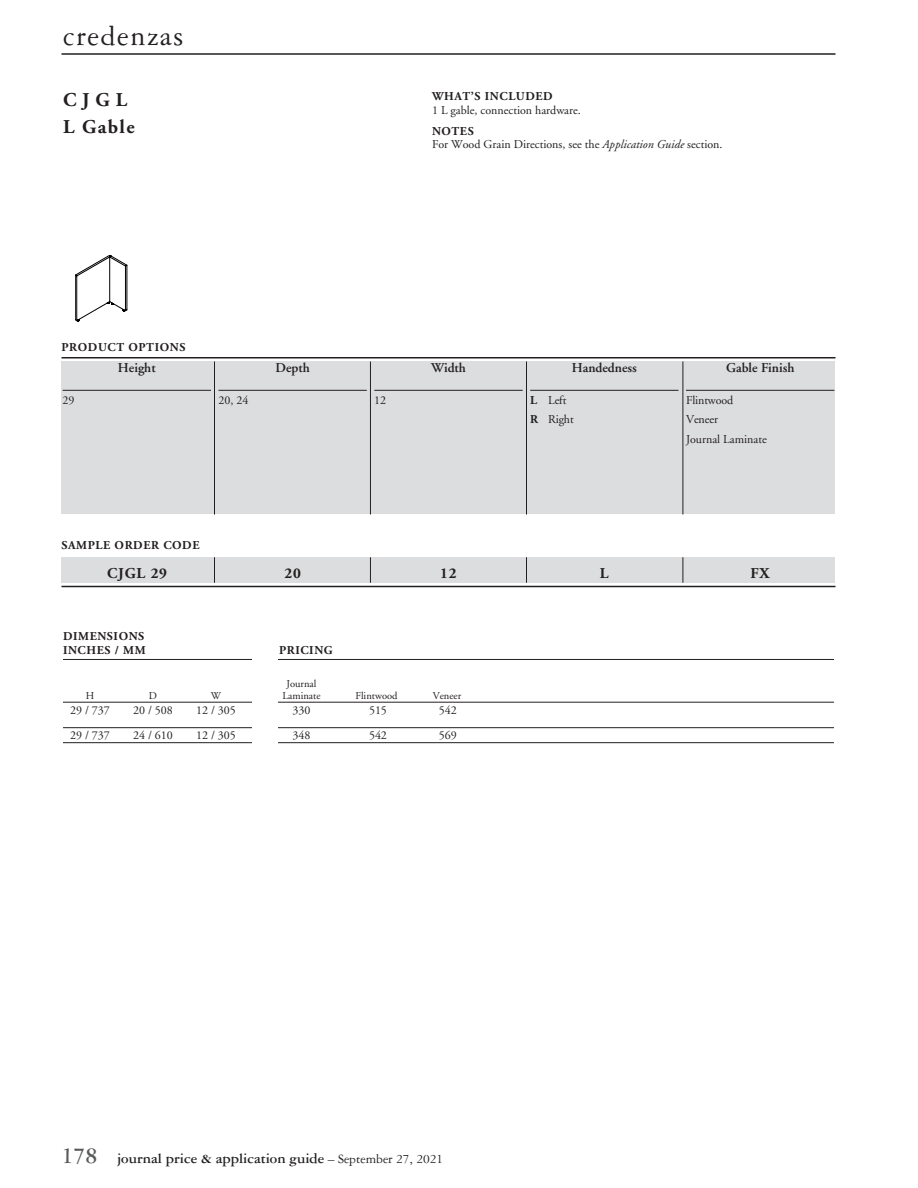
<style>
.page{position:relative;width:918px;height:1188px;background:#fff}
.page>*{position:absolute;margin:0;border:0;box-sizing:border-box;transform-origin:0 0}
.t1{font:30px "Garamond Three";letter-spacing:.05em;color:#231f20}
.t2{font:700 19.5px/27px "Adobe Garamond";letter-spacing:.07em;color:#231f20}
.t3{font:700 15px "Garamond Three";color:#231f20}
.t4{font:700 15px "Adobe Garamond";letter-spacing:.05em;color:#231f20}
.t5{font:600 13.5px "Adobe Garamond";color:#231f20}
.t6{font:12px/19.5px "Adobe Garamond";color:#231f20}
.t7{font:700 12px/13.5px "Adobe Garamond";letter-spacing:.05em;color:#231f20}
.t8{font:10.5px "Adobe Garamond";color:#231f20}
.s1{font-weight:700}
.s2{font-style:italic}
.s3{font-size:24px;color:#58595b}
.s4{font-weight:400;font-size:13.5px}
</style>
<div class="page">
<hr style="left:62px;top:53px;width:774px;height:2px;background:#231f20">
<svg style="left:75px;top:255px;width:52px;height:66px"></svg>
<div style="left:62px;top:362px;width:774px;height:152px;background:#dcddde"></div>
<hr style="left:63px;top:390px;width:148px;height:1px;background:#231f20">
<hr style="left:218px;top:390px;width:149px;height:1px;background:#231f20">
<hr style="left:374px;top:390px;width:149px;height:1px;background:#231f20">
<hr style="left:530px;top:390px;width:149px;height:1px;background:#231f20">
<hr style="left:686px;top:390px;width:148px;height:1px;background:#231f20">
<hr style="left:62px;top:357px;width:774px;height:1px;background:#231f20">
<hr style="left:214px;top:362px;width:1px;height:152px;background:#231f20">
<hr style="left:62px;top:586px;width:774px;height:1px;background:#231f20">
<div style="left:62px;top:557px;width:774px;height:26px;background:#dcddde"></div>
<svg style="left:214px;top:557px;width:1px;height:26px"></svg>
<hr style="left:370px;top:362px;width:1px;height:152px;background:#231f20">
<svg style="left:370px;top:557px;width:1px;height:26px"></svg>
<hr style="left:526px;top:362px;width:1px;height:152px;background:#231f20">
<svg style="left:526px;top:557px;width:1px;height:26px"></svg>
<hr style="left:683px;top:362px;width:1px;height:152px;background:#231f20">
<svg style="left:683px;top:557px;width:1px;height:26px"></svg>
<hr style="left:63px;top:659px;width:771px;height:1px;background:#231f20">
<hr style="left:63px;top:702px;width:771px;height:1px;background:#231f20">
<hr style="left:63px;top:727px;width:771px;height:1px;background:#231f20">
<hr style="left:63px;top:742px;width:771px;height:1px;background:#231f20">
<div style="left:252px;top:630px;width:26px;height:453px;background:#fff"></div>
<h1 class="t1" style="left:63px;top:20px;width:122px">credenzas</h1>
<h2 class="t2" style="left:63px;top:86px;width:73px">CJGL<br>L Gable</h2>
<p class="t7" style="left:432px;top:90px;width:122px">WHAT’S INCLUDED</p>
<p class="t6" style="left:432px;top:101px;width:149px">1 L gable, connection hardware.</p>
<p class="t6" style="left:432px;top:125px;width:290px;line-height:13.5px"><span class="s1">NOTES<br></span>For Wood Grain Directions, see the <span class="s2">Application Guide</span> section.</p>
<p class="t7" style="left:62px;top:340px;width:125px">PRODUCT OPTIONS</p>
<p class="t6" style="left:63px;top:391px;width:13px">29</p>
<p class="t5" style="left:118px;top:361px;width:39px">Height</p>
<p class="t6" style="left:218px;top:391px;width:31px">20, 24</p>
<p class="t5" style="left:275px;top:361px;width:36px">Depth</p>
<p class="t6" style="left:374px;top:391px;width:13px">12</p>
<p class="t5" style="left:431px;top:361px;width:36px">Width</p>
<p class="t5" style="left:572px;top:361px;width:67px">Handedness</p>
<p class="t6" style="left:530px;top:391px;width:45px"><span class="s1">L</span> Left<br><span class="s1">R</span> Right</p>
<p class="t5" style="left:726px;top:361px;width:70px">Gable Finish</p>
<p class="t6" style="left:686px;top:391px;width:82px">Flintwood<br>Veneer<br>Journal Laminate</p>
<p class="t7" style="left:62px;top:538px;width:140px">SAMPLE ORDER CODE</p>
<p class="t4" style="left:107px;top:565px;width:61px">CJGL 29</p>
<p class="t4" style="left:285px;top:565px;width:18px">20</p>
<p class="t4" style="left:440px;top:565px;width:18px">12</p>
<p class="t4" style="left:600px;top:565px;width:10px">L</p>
<p class="t4" style="left:750px;top:565px;width:20px">FX</p>
<p class="t7" style="left:63px;top:630px;width:84px">DIMENSIONS<br>INCHES / MM</p>
<p class="t7" style="left:279px;top:643px;width:55px">PRICING</p>
<p class="t8" style="left:287px;top:678px;width:31px">Journal</p>
<p class="t8" style="left:86px;top:690px;width:10px">H</p>
<p class="t8" style="left:149px;top:690px;width:10px">D</p>
<p class="t8" style="left:211px;top:690px;width:12px">W</p>
<p class="t8" style="left:282px;top:690px;width:40px">Laminate</p>
<p class="t8" style="left:355px;top:690px;width:44px">Flintwood</p>
<p class="t8" style="left:433px;top:690px;width:30px">Veneer</p>
<p class="t6" style="left:70px;top:701px;width:41px">29 / 737</p>
<p class="t6" style="left:133px;top:701px;width:41px">20 / 508</p>
<p class="t6" style="left:196px;top:701px;width:41px">12 / 305</p>
<p class="t6" style="left:293px;top:701px;width:19px">330</p>
<p class="t6" style="left:369px;top:701px;width:19px">515</p>
<p class="t6" style="left:439px;top:701px;width:19px">542</p>
<p class="t6" style="left:70px;top:726px;width:41px">29 / 737</p>
<p class="t6" style="left:133px;top:726px;width:41px">24 / 610</p>
<p class="t6" style="left:196px;top:726px;width:41px">12 / 305</p>
<p class="t6" style="left:293px;top:726px;width:19px">348</p>
<p class="t6" style="left:369px;top:726px;width:19px">542</p>
<p class="t6" style="left:439px;top:726px;width:19px">569</p>
<p class="t3" style="left:62px;top:1150px;width:383px"><span class="s3">178</span> journal price &amp; application guide <span class="s4">– September 27, 2021</span></p>
</div>
